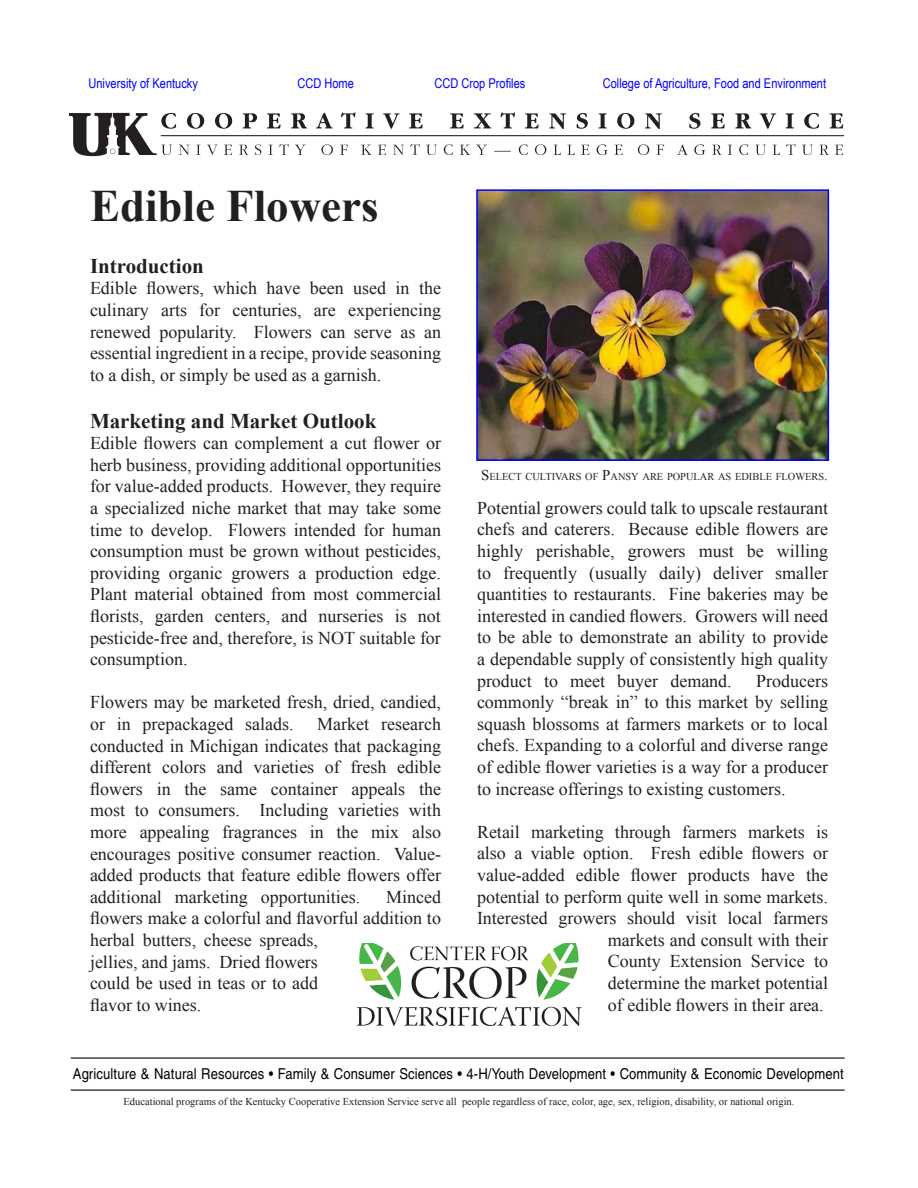
<style>
.page{position:relative;width:918px;height:1188px;background:#fff}
.page>*{position:absolute;margin:0;border:0;box-sizing:border-box;transform-origin:0 0}
.t1{font:700 45px "Times New Roman";color:#231f20}
.t2{font:700 21px "Times New Roman";color:#231f20}
.t3{font:18px/21.6px "Times New Roman";color:#231f20;text-align:justify}
.t4{font:15px "Helvetica";letter-spacing:.01em;color:#000;scale:.87 1}
.t5{font:13.5px "Arial Narrow";color:#00f}
.t6{font:10.5px "Times New Roman";color:#231f20}
.t7{font:10.5px "Times New Roman";color:#231f20}
.s1{font-size:15px}
</style>
<div class="page">
<hr style="left:71px;top:1058px;width:774px;height:1px;background:#000">
<hr style="left:71px;top:1090px;width:774px;height:1px;background:#000">
<img style="left:69px;top:112px;width:774px;height:45px">
<img style="left:356px;top:943px;width:226px;height:84px">
<img style="left:479px;top:192px;width:347px;height:266px">
<div style="left:476px;top:189px;width:353px;height:272px;border:2px solid #00f"></div>
<p class="t5" style="left:88px;top:73px;width:111px">University of Kentucky</p>
<p class="t5" style="left:297px;top:73px;width:58px">CCD Home</p>
<p class="t5" style="left:434px;top:73px;width:93px">CCD Crop Profiles</p>
<p class="t5" style="left:603px;top:73px;width:225px">College of Agriculture, Food and Environment</p>
<p class="t1" style="left:90px;top:174px;width:290px">Edible Flowers</p>
<p class="t2" style="left:90px;top:251px;width:115px">Introduction</p>
<p class="t3" style="left:90px;top:277px;width:353px">Edible flowers, which have been used in the culinary arts for centuries, are experiencing renewed popularity. Flowers can serve as an essential ingredient in a recipe, provide seasoning to a dish, or simply be used as a garnish.</p>
<p class="t2" style="left:90px;top:406px;width:288px">Marketing and Market Outlook</p>
<p class="t3" style="left:90px;top:432px;width:353px">Edible flowers can complement a cut flower or herb business, providing additional opportunities for value-added products. However, they require a specialized niche market that may take some time to develop. Flowers intended for human consumption must be grown without pesticides, providing organic growers a production edge.<br>Plant material obtained from most commercial florists, garden centers, and nurseries is not pesticide-free and, therefore, is NOT suitable for consumption.</p>
<p class="t3" style="left:90px;top:691px;width:353px">Flowers may be marketed fresh, dried, candied, or in prepackaged salads.</p>
<p class="t3" style="left:90px;top:713px;width:353px;text-indent:227px">Market research conducted in Michigan indicates that packaging different colors and varieties of fresh edible flowers in the same container appeals the most to consumers. Including varieties with more appealing fragrances in the mix also encourages positive consumer reaction. Value&shy;added products that feature edible flowers offer additional marketing opportunities.</p>
<p class="t3" style="left:90px;top:886px;width:353px;text-align:left;text-indent:296px">Minced flowers make a colorful and flavorful addition to herbal butters, cheese spreads,<br>jellies, and jams. Dried flowers<br>could be used in teas or to add<br>flavor to wines.</p>
<p class="t7" style="left:481px;top:469px;width:348px"><span class="s1">S</span>ELECT CULTIVARS OF <span class="s1">P</span>ANSY ARE POPULAR AS EDIBLE FLOWERS<span class="s1">.</span></p>
<p class="t3" style="left:477px;top:497px;width:353px">Potential growers could talk to upscale restaurant chefs and caterers. Because edible flowers are highly perishable, growers must be willing to frequently (usually daily) deliver smaller quantities to restaurants. Fine bakeries may be interested in candied flowers. Growers will need to be able to demonstrate an ability to provide a dependable supply of consistently high quality product to meet buyer demand.</p>
<p class="t3" style="left:477px;top:669px;width:353px;text-indent:279px">Producers commonly “break in” to this market by selling squash blossoms at farmers markets or to local chefs. Expanding to a colorful and diverse range of edible flower varieties is a way for a producer to increase offerings to existing customers.</p>
<p class="t3" style="left:477px;top:821px;width:353px;text-align:right">Retail marketing through farmers markets is also a viable option. Fresh edible flowers or value-added edible flower products have the potential to perform quite well in some markets.<br>Interested growers should visit local farmers markets and consult with their<br>County Extension Service to<br>determine the market potential<br>of edible flowers in their area.</p>
<p class="t4" style="left:73px;top:1065px;width:888px">Agriculture &amp; Natural Resources • Family &amp; Consumer Sciences • 4-H/Youth Development • Community &amp; Economic Development</p>
<p class="t6" style="left:124px;top:1095px;width:672px">Educational programs of the Kentucky Cooperative Extension Service serve all people regardless of race, color, age, sex, religion, disability, or national origin.</p>
</div>
